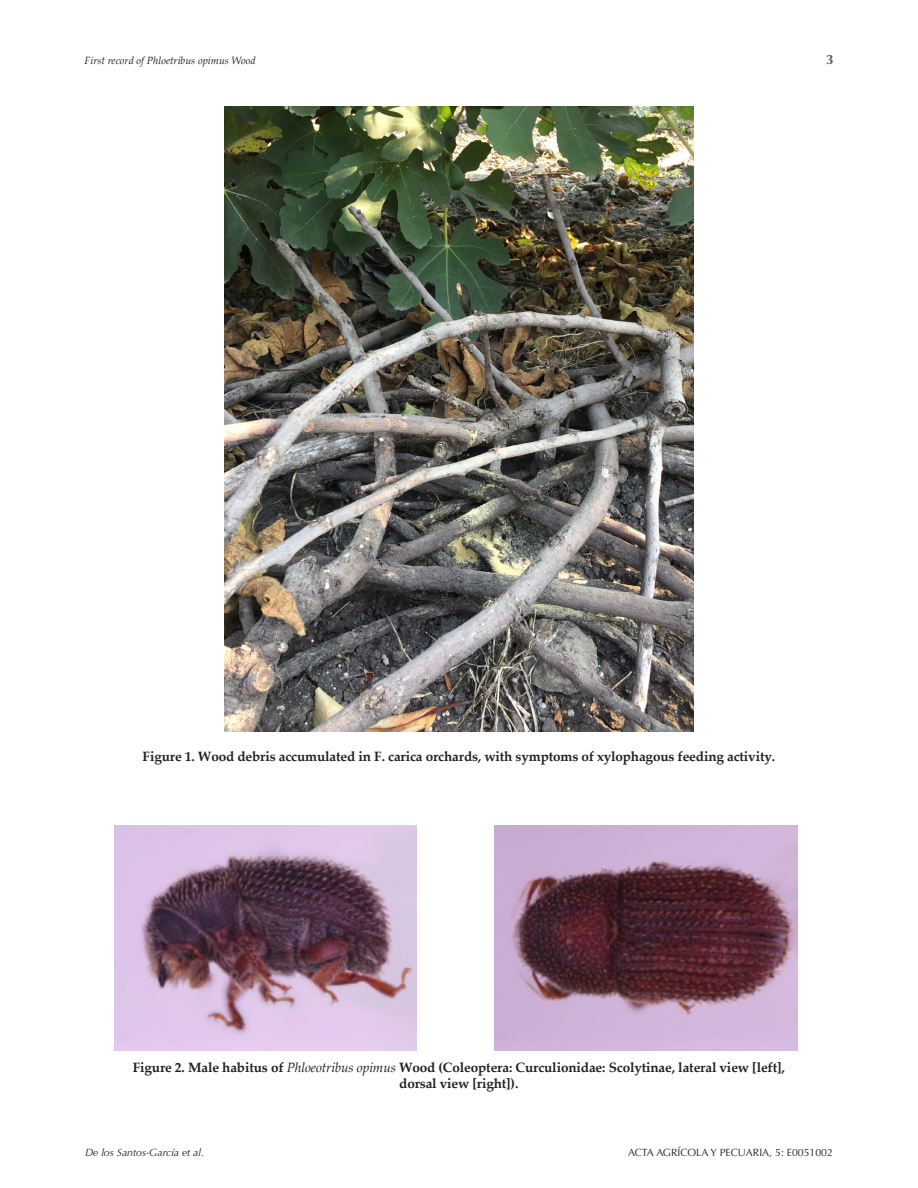
<style>
.page{position:relative;width:918px;height:1188px;background:#fff}
.page>*{position:absolute;margin:0;border:0;box-sizing:border-box;transform-origin:0 0}
.tabla_cab{font:700 13.5px/16.5px "Palatino Linotype";letter-spacing:-.01em;color:#231f20;text-align:center}
.folio_izquierda{font:700 13.5px "Optima";color:#57585a}
.t1{font:italic 10.5px "Palatino Linotype";color:#231f20}
.t2{font:10.5px "Optima";color:#231f20}
.t3{font:italic 10.5px "Optima";color:#231f20}
.s1{font-weight:400;font-style:italic}
</style>
<div class="page">
<img style="left:224px;top:106px;width:470px;height:626px">
<img style="left:114px;top:825px;width:303px;height:226px">
<img style="left:494px;top:825px;width:303px;height:226px">
<p class="t1" style="left:85px;top:53px;width:173px">First record of Phloetribus opimus Wood</p>
<p class="folio_izquierda" style="left:826px;top:51px;width:9px">3</p>
<p class="tabla_cab" style="left:143px;top:748px;width:634px">Figure 1. Wood debris accumulated in F. carica orchards, with symptoms of xylophagous feeding activity.</p>
<p class="tabla_cab" style="left:133px;top:1059px;width:654px">Figure 2. Male habitus of <span class="s1">Phloeotribus opimus</span> Wood (Coleoptera: Curculionidae: Scolytinae, lateral view [left], dorsal view [right]).</p>
<p class="t3" style="left:85px;top:1146px;width:120px">De los Santos-García et al.</p>
<p class="t2" style="left:628px;top:1146px;width:206px">ACTA AGRÍCOLA Y PECUARIA, 5: E0051002</p>
</div>
